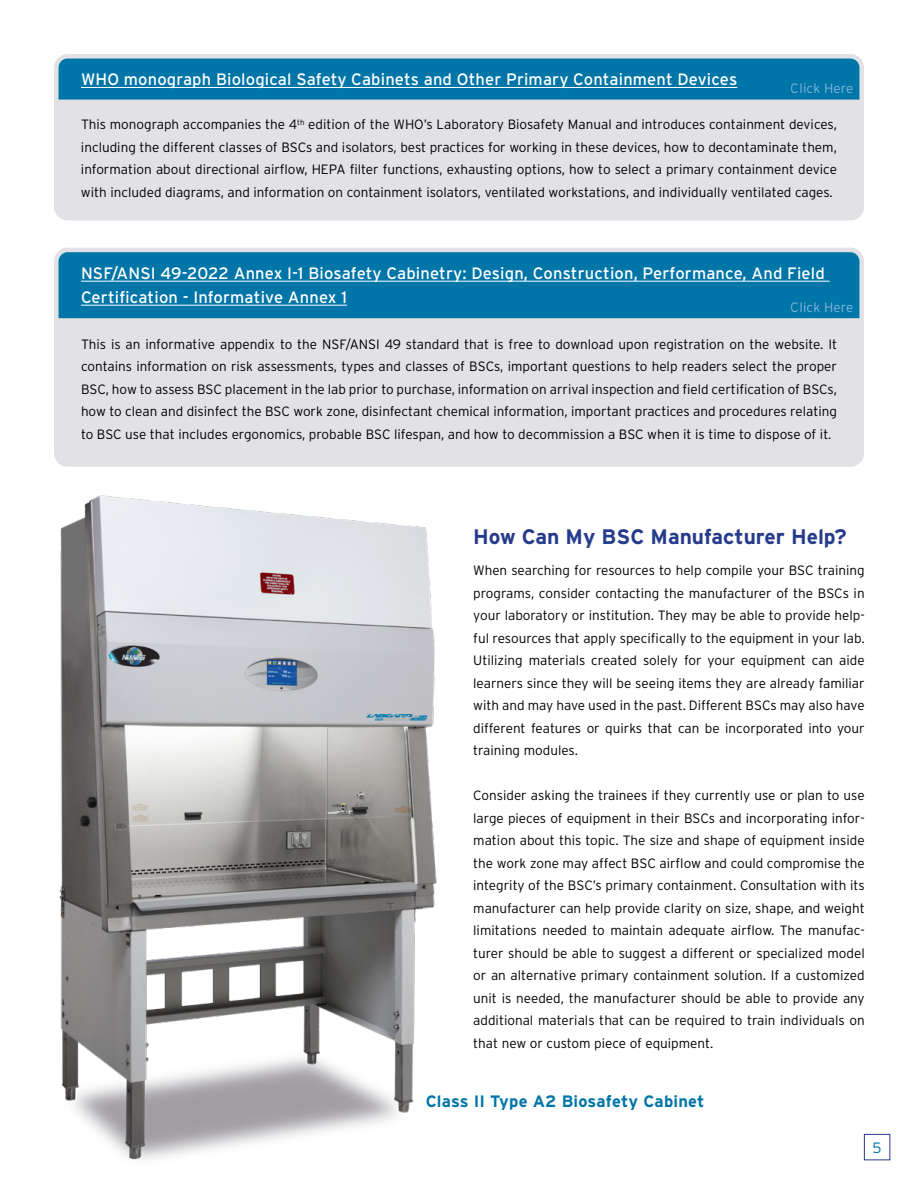
<style>
.page{position:relative;width:918px;height:1188px;background:#fff}
.page>*{position:absolute;margin:0;border:0;box-sizing:border-box;transform-origin:0 0}
.t1{font:700 21px "Interstate";color:#263b8b}
.t2{font:16.5px/24px "Interstate";letter-spacing:.01em;color:#fff}
.t3{font:700 16.5px "Interstate";letter-spacing:.01em;color:#0075a8}
.t4{font:300 15px "Interstate";color:#0075a8}
.t5{font:300 13.5px/22.5px "Interstate";color:#000101;text-align:justify}
.t6{font:300 13.5px/22.5px "Interstate";color:#000;text-align:justify}
.t7{font:300 13.5px "Interstate";letter-spacing:.01em;color:#a6c4e7}
</style>
<div class="page">
<div style="left:54px;top:248px;width:810px;height:219px;background:#e2e1e6;border-radius:14px"></div>
<div style="left:59px;top:252px;width:800px;height:66px;background:#0075a8"></div>
<hr style="left:81px;top:281px;width:749px;height:1px;background:#fff">
<hr style="left:81px;top:305px;width:266px;height:1px;background:#fff">
<div style="left:54px;top:54px;width:810px;height:166px;background:#e2e1e6;border-radius:14px"></div>
<div style="left:59px;top:59px;width:800px;height:41px;background:#0075a8"></div>
<hr style="left:81px;top:87px;width:656px;height:1px;background:#fff">
<img style="left:54px;top:456px;width:383px;height:704px">
<div style="left:864px;top:1134px;width:26px;height:26px;border:1px solid #263b8b"></div>
<p class="t2" style="left:81px;top:67px;width:658px">WHO monograph Biological Safety Cabinets and Other Primary Containment Devices</p>
<p class="t6" style="left:81px;top:113px;width:758px">This monograph accompanies the 4<sup>th</sup> edition of the WHO’s Laboratory Biosafety Manual and introduces containment devices, including the different classes of BSCs and isolators, best practices for working in these devices, how to decontaminate them, information about directional airflow, HEPA filter functions, exhausting options, how to select a primary containment device with included diagrams, and information on containment isolators, ventilated workstations, and individually ventilated cages.</p>
<p class="t7" style="left:791px;top:80px;width:64px">Click Here</p>
<p class="t2" style="left:81px;top:261px;width:745px">NSF/ANSI 49-2022 Annex I-1 Biosafety Cabinetry: Design, Construction, Performance, And Field<br>Certification - Informative Annex 1</p>
<p class="t6" style="left:81px;top:333px;width:758px">This is an informative appendix to the NSF/ANSI 49 standard that is free to download upon registration on the website. It contains information on risk assessments, types and classes of BSCs, important questions to help readers select the proper BSC, how to assess BSC placement in the lab prior to purchase, information on arrival inspection and field certification of BSCs, how to clean and disinfect the BSC work zone, disinfectant chemical information, important practices and procedures relating to BSC use that includes ergonomics, probable BSC lifespan, and how to decommission a BSC when it is time to dispose of it.</p>
<p class="t7" style="left:791px;top:299px;width:64px">Click Here</p>
<h1 class="t1" style="left:473px;top:524px;width:375px">How Can My BSC Manufacturer Help?</h1>
<p class="t5" style="left:473px;top:559px;width:393px">When searching for resources to help compile your BSC training programs, consider contacting the manufacturer of the BSCs in your laboratory or institution. They may be able to provide help&shy;ful resources that apply specifically to the equipment in your lab.<br>Utilizing materials created solely for your equipment can aide learners since they will be seeing items they are already familiar with and may have used in the past. Different BSCs may also have different features or quirks that can be incorporated into your training modules.</p>
<p class="t5" style="left:473px;top:784px;width:393px">Consider asking the trainees if they currently use or plan to use large pieces of equipment in their BSCs and incorporating infor&shy;mation about this topic. The size and shape of equipment inside the work zone may affect BSC airflow and could compromise the integrity of the BSC’s primary containment. Consultation with its manufacturer can help provide clarity on size, shape, and weight limitations needed to maintain adequate airflow. The manufac&shy;turer should be able to suggest a different or specialized model or an alternative primary containment solution. If a customized unit is needed, the manufacturer should be able to provide any additional materials that can be required to train individuals on that new or custom piece of equipment.</p>
<p class="t3" style="left:426px;top:1091px;width:280px">Class II Type A2 Biosafety Cabinet</p>
<p class="t4" style="left:873px;top:1138px;width:11px">5</p>
</div>
